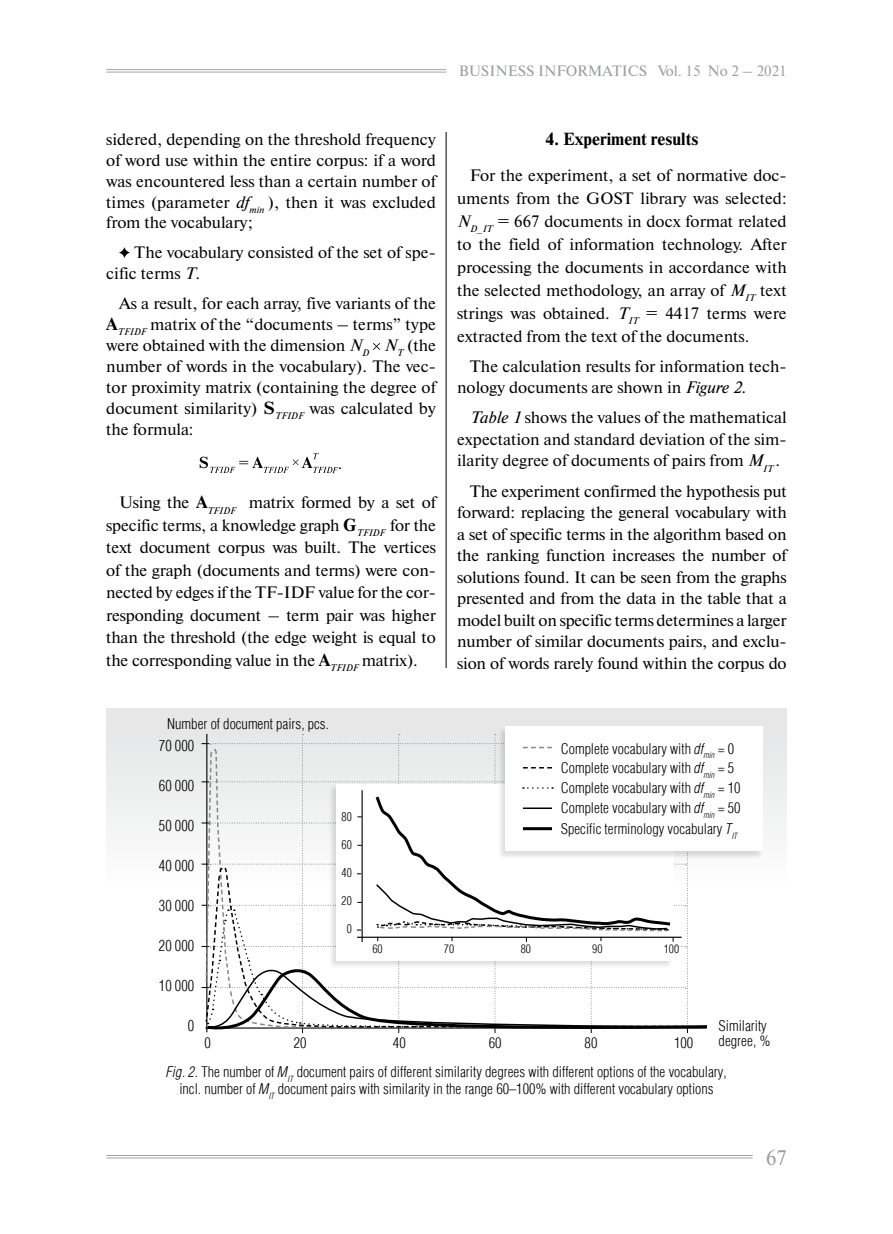
<style>
.page{position:relative;width:893px;height:1234px;background:#fff}
.page>*{position:absolute;margin:0;border:0;box-sizing:border-box;transform-origin:0 0}
.t1{font:21px "Newton C";color:#9c9e9f}
.ТЕКСТ{font:16.5px/21.5px "Newton C";color:#000;text-align:justify}
.Подзаголовок{font:700 16.5px "Newton C";color:#000}
.ФОРМУЛА_ПОСЕРЕДИ{font:16.5px "Newton C";color:#000}
.РИСУНОК_ПОДПИСИ{font:300 15.6px "Helios Cond";color:#000;scale:.96 1}
.РИсунок{font:300 15px/16.5px "Helios Cond";color:#000;text-align:center}
.РИСУНОК_ПОДПИСИ-2{font:300 15px "Helios Cond";color:#000}
.Подписи_на_рисун{font:300 15px/15px "Helios Cond";color:#000}
.t2{font:15px "Newton C";color:#9c9e9f}
.РИСУНОК_ПОДПИСИ-3{font:300 12.45px "Helios Cond";color:#000;scale:.96 1}
.РИСУНОК_ПОДПИСИ-4{font:300 12px "Helios Cond";color:#000}
.s1{font-style:italic}
.s2{font-weight:700}
</style>
<div class="page">
<hr style="left:106px;top:69px;width:340px;height:1px;background:#a6a4a1">
<hr style="left:106px;top:72px;width:340px;height:1px;background:#a6a4a1">
<hr style="left:106px;top:1154px;width:647px;height:1px;background:#a6a4a1">
<hr style="left:106px;top:1157px;width:647px;height:1px;background:#a6a4a1">
<hr style="left:446px;top:132px;width:1px;height:536px;background:#000">
<svg style="left:119px;top:247px;width:11px;height:11px"></svg>
<svg style="left:373px;top:343px;width:7px;height:7px"></svg>
<svg style="left:200px;top:453px;width:138px;height:20px"></svg>
<div style="left:106px;top:708px;width:681px;height:181px;background:linear-gradient(to bottom,#e3e4e5,#fdfdfd)"></div>
<hr style="left:206px;top:733px;width:1px;height:299px;background:#000">
<div style="left:506px;top:726px;width:257px;height:124px;background:#fff"></div>
<svg style="left:202px;top:734px;width:508px;height:299px"></svg>
<svg style="left:205px;top:866px;width:480px;height:162px"></svg>
<p class="t2" style="left:459px;top:62px;width:329px">BUSINESS INFORMATICS Vol. 15 No 2 – 2021</p>
<p class="ТЕКСТ" style="left:106px;top:129px;width:331px;line-height:20.9px">sidered, depending on the threshold frequency of word use within the entire corpus: if a word was encountered less than a certain number of times (parameter <span class="s1">df</span><sub>min</sub> ), then it was excluded from the vocabulary;</p>
<p class="ТЕКСТ" style="left:106px;top:242px;width:331px;line-height:21px;text-indent:28px">The vocabulary consisted of the set of spe&shy;cific terms <span class="s1">T</span>.</p>
<p class="ТЕКСТ" style="left:106px;top:292px;width:331px;line-height:21px;text-indent:13px">As a result, for each array, five variants of the <span class="s2">A</span><sub>TFIDF</sub> matrix of the “documents – terms” type were obtained with the dimension <span class="s1">N</span><sub>D</sub> <span class="s1">N</span><sub>T</sub> (the number of words in the vocabulary). The vec&shy;tor proximity matrix (containing the degree of document similarity) <span class="s2">S</span><sub>TFIDF</sub> was calculated by the formula:</p>
<p class="ФОРМУЛА_ПОСЕРЕДИ" style="left:338px;top:454px;width:6px">.</p>
<p class="ТЕКСТ" style="left:106px;top:491px;width:331px;line-height:22.5px;text-indent:13px">Using the <span class="s2">A</span><sub>TFIDF</sub> matrix formed by a set of specific terms, a knowledge graph <span class="s2">G</span><sub>TFIDF</sub> for the text document corpus was built. The vertices of the graph (documents and terms) were con&shy;nected by edges if the TF-IDF value for the cor&shy;responding document – term pair was higher than the threshold (the edge weight is equal to the corresponding value in the <span class="s2">A</span><sub>TFIDF</sub> matrix).</p>
<p class="Подписи_на_рисун" style="left:167px;top:716px;width:163px">Number of document pairs, pcs.</p>
<p class="Подзаголовок" style="left:545px;top:129px;width:155px">4. Experiment results</p>
<p class="ТЕКСТ" style="left:457px;top:163px;width:331px;line-height:23px;text-indent:13px">For the experiment, a set of normative doc&shy;uments from the GOST library was selected:<br><span class="s1">N</span><sub>D_IT</sub> = 667 documents in docx format related to the field of information technology. After processing the documents in accordance with the selected methodology, an array of <span class="s1">M</span><sub>IT</sub> text strings was obtained. <span class="s1">T</span><sub>IT</sub> = 4417 terms were extracted from the text of the documents.</p>
<p class="ТЕКСТ" style="left:457px;top:355px;width:331px;text-indent:13px">The calculation results for information tech&shy;nology documents are shown in <span class="s1">Figure 2</span>.</p>
<p class="ТЕКСТ" style="left:457px;top:407px;width:331px;text-indent:13px"><span class="s1">Table 1</span> shows the values of the mathematical expectation and standard deviation of the sim&shy;ilarity degree of documents of pairs from <span class="s1">M</span><sub>IT</sub> .</p>
<p class="ТЕКСТ" style="left:457px;top:480px;width:331px;text-indent:13px">The experiment confirmed the hypothesis put forward: replacing the general vocabulary with a set of specific terms in the algorithm based on the ranking function increases the number of solutions found. It can be seen from the graphs presented and from the data in the table that a model built on specific terms determines a larger number of similar documents pairs, and exclu&shy;sion of words rarely found within the corpus do</p>
<p class="РИСУНОК_ПОДПИСИ" style="left:159px;top:737px;width:38px">70 000</p>
<p class="РИСУНОК_ПОДПИСИ" style="left:159px;top:777px;width:38px">60 000</p>
<p class="РИСУНОК_ПОДПИСИ" style="left:159px;top:817px;width:38px">50 000</p>
<p class="РИСУНОК_ПОДПИСИ" style="left:159px;top:857px;width:38px">40 000</p>
<p class="РИСУНОК_ПОДПИСИ" style="left:159px;top:897px;width:38px">30 000</p>
<p class="РИСУНОК_ПОДПИСИ" style="left:159px;top:937px;width:38px">20 000</p>
<p class="РИСУНОК_ПОДПИСИ" style="left:159px;top:977px;width:38px">10 000</p>
<p class="РИСУНОК_ПОДПИСИ" style="left:188px;top:1017px;width:8px">0</p>
<p class="РИСУНОК_ПОДПИСИ-3" style="left:342px;top:809px;width:12px">80</p>
<p class="РИСУНОК_ПОДПИСИ-3" style="left:342px;top:837px;width:12px">60</p>
<p class="РИСУНОК_ПОДПИСИ-3" style="left:342px;top:865px;width:12px">40</p>
<p class="РИСУНОК_ПОДПИСИ-3" style="left:342px;top:893px;width:12px">20</p>
<p class="РИСУНОК_ПОДПИСИ-3" style="left:347px;top:922px;width:7px">0</p>
<p class="РИСУНОК_ПОДПИСИ-2" style="left:561px;top:740px;width:175px">Complete vocabulary with <span class="s1">df</span><sub>min</sub> = 0</p>
<p class="РИСУНОК_ПОДПИСИ-2" style="left:561px;top:759px;width:175px">Complete vocabulary with <span class="s1">df</span><sub>min</sub> = 5</p>
<p class="РИСУНОК_ПОДПИСИ-2" style="left:561px;top:779px;width:181px">Complete vocabulary with <span class="s1">df</span><sub>min</sub> = 10</p>
<p class="РИСУНОК_ПОДПИСИ-2" style="left:561px;top:799px;width:181px">Complete vocabulary with <span class="s1">df</span><sub>min</sub> = 50</p>
<p class="РИсунок" style="left:561px;top:820px;width:178px">Specific terminology vocabulary <span class="s1">T</span><sub>IT</sub></p>
<p class="РИСУНОК_ПОДПИСИ-4" style="left:372px;top:942px;width:12px">60</p>
<p class="РИСУНОК_ПОДПИСИ-4" style="left:444px;top:942px;width:12px">70</p>
<p class="РИСУНОК_ПОДПИСИ-4" style="left:521px;top:942px;width:12px">80</p>
<p class="РИСУНОК_ПОДПИСИ-4" style="left:592px;top:942px;width:12px">90</p>
<p class="РИСУНОК_ПОДПИСИ-4" style="left:664px;top:942px;width:17px">100</p>
<p class="РИСУНОК_ПОДПИСИ-2" style="left:204px;top:1034px;width:8px">0</p>
<p class="РИСУНОК_ПОДПИСИ-2" style="left:294px;top:1034px;width:14px">20</p>
<p class="РИСУНОК_ПОДПИСИ-2" style="left:393px;top:1034px;width:14px">40</p>
<p class="РИСУНОК_ПОДПИСИ-2" style="left:489px;top:1034px;width:14px">60</p>
<p class="РИСУНОК_ПОДПИСИ-2" style="left:585px;top:1034px;width:14px">80</p>
<p class="РИСУНОК_ПОДПИСИ-2" style="left:674px;top:1034px;width:21px">100</p>
<p class="Подписи_на_рисун" style="left:719px;top:1018px;width:53px">Similarity degree, %</p>
<p class="РИсунок" style="left:166px;top:1063px;width:562px"><span class="s1">Fig. 2.</span> The number of <span class="s1">M</span><sub>IT</sub> document pairs of different similarity degrees with different options of the vocabulary, incl. number of <span class="s1">M</span><sub>IT</sub> document pairs with similarity in the range 60–100% with different vocabulary options</p>
<p class="t1" style="left:766px;top:1145px;width:23px">67</p>
</div>
